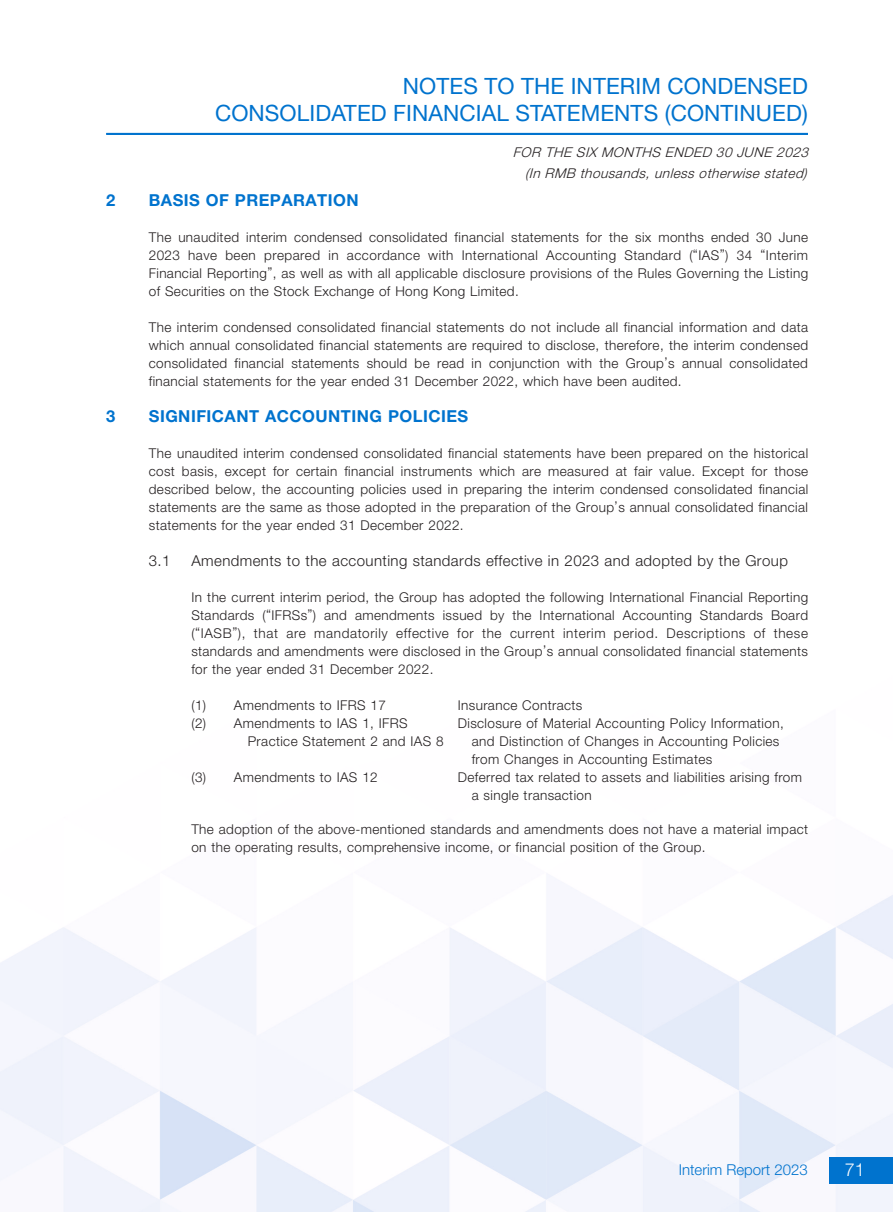
<style>
.page{position:relative;width:893px;height:1212px;background:#fff}
.page>*{position:absolute;margin:0;border:0;box-sizing:border-box;transform-origin:0 0}
.t1{font:22.5px/27px "Helvetica Neue LT Std";letter-spacing:.005em;color:#0073ce;text-align:right}
.t2{font:300 18px "Helvetica Neue LT Std";color:#fff}
.t3{font:700 16.5px "Helvetica Neue LT Std";letter-spacing:.03em;color:#0073ce}
.t4{font:300 15px "Helvetica Neue LT Std";letter-spacing:.03em;color:#231f20}
.t5{font:300 15px "Helvetica Neue LT Std";color:#0073ce}
.t6{font:300 13.5px/18px "Helvetica Neue LT Std";letter-spacing:.03em;color:#231f20;text-align:justify}
.t7{font:italic 300 13.5px/21px "Helvetica Neue LT Std";color:#231f20;text-align:center}
</style>
<div class="page">
<img style="left:0;top:132px;width:893px;height:1080px">
<div style="left:829px;top:1157px;width:64px;height:26px;background:#0073ce"></div>
<hr style="left:106px;top:133px;width:702px;height:2px;background:#0073ce">
<h1 class="t1" style="left:215px;top:72px;width:594px">NOTES TO THE INTERIM CONDENSED<br>CONSOLIDATED FINANCIAL STATEMENTS (CONTINUED)</h1>
<p class="t7" style="left:513px;top:141px;width:301px">FOR THE SIX MONTHS ENDED 30 JUNE 2023 (In RMB thousands,unless otherwise stated)</p>
<p class="t3" style="left:106px;top:190px;width:11px">2</p>
<p class="t3" style="left:149px;top:190px;width:211px">BASIS OF PREPARATION</p>
<p class="t6" style="left:149px;top:228px;width:661px">The unaudited interim condensed consolidated financial statements for the six months ended 30 June 2023 have been prepared in accordance with International Accounting Standard (“IAS”) 34 “Interim Financial Reporting”, as well as with all applicable disclosure provisions of the Rules Governing the Listing of Securities on the Stock Exchange of Hong Kong Limited.</p>
<p class="t6" style="left:149px;top:318px;width:661px">The interim condensed consolidated financial statements do not include all financial information and data which annual consolidated financial statements are required to disclose, therefore, the interim condensed consolidated financial statements should be read in conjunction with the Group’s annual consolidated financial statements for the year ended 31 December 2022, which have been audited.</p>
<p class="t3" style="left:106px;top:406px;width:11px">3</p>
<p class="t3" style="left:149px;top:406px;width:321px">SIGNIFICANT ACCOUNTING POLICIES</p>
<p class="t6" style="left:149px;top:444px;width:661px">The unaudited interim condensed consolidated financial statements have been prepared on the historical cost basis, except for certain financial instruments which are measured at fair value. Except for those described below, the accounting policies used in preparing the interim condensed consolidated financial statements are the same as those adopted in the preparation of the Group’s annual consolidated financial statements for the year ended 31 December 2022.</p>
<p class="t4" style="left:149px;top:552px;width:23px">3.1</p>
<p class="t4" style="left:191px;top:552px;width:598px">Amendments to the accounting standards effective in 2023 and adopted by the Group</p>
<p class="t6" style="left:191px;top:588px;width:618px">In the current interim period, the Group has adopted the following International Financial Reporting Standards (“IFRSs”) and amendments issued by the International Accounting Standards Board (“IASB”), that are mandatorily effective for the current interim period. Descriptions of these standards and amendments were disclosed in the Group’s annual consolidated financial statements for the year ended 31 December 2022.</p>
<p class="t6" style="left:191px;top:696px;width:196px">(1) Amendments to IFRS 17</p>
<p class="t6" style="left:458px;top:696px;width:126px">Insurance Contracts</p>
<p class="t6" style="left:248px;top:714px;width:197px;text-indent:-56px">(2) Amendments to IAS 1, IFRS<br>Practice Statement 2 and IAS 8</p>
<p class="t6" style="left:472px;top:714px;width:313px;text-align:left;text-indent:-14px">Disclosure of Material Accounting Policy Information, and Distinction of Changes in Accounting Policies from Changes in Accounting Estimates</p>
<p class="t6" style="left:191px;top:768px;width:188px">(3) Amendments to IAS 12</p>
<p class="t6" style="left:472px;top:768px;width:332px;text-indent:-14px">Deferred tax related to assets and liabilities arising from a single transaction</p>
<p class="t6" style="left:191px;top:820px;width:618px">The adoption of the above-mentioned standards and amendments does not have a material impact on the operating results, comprehensive income, or financial position of the Group.</p>
<p class="t5" style="left:679px;top:1160px;width:131px">Interim Report 2023</p>
<h2 class="t2" style="left:845px;top:1159px;width:22px">71</h2>
</div>
